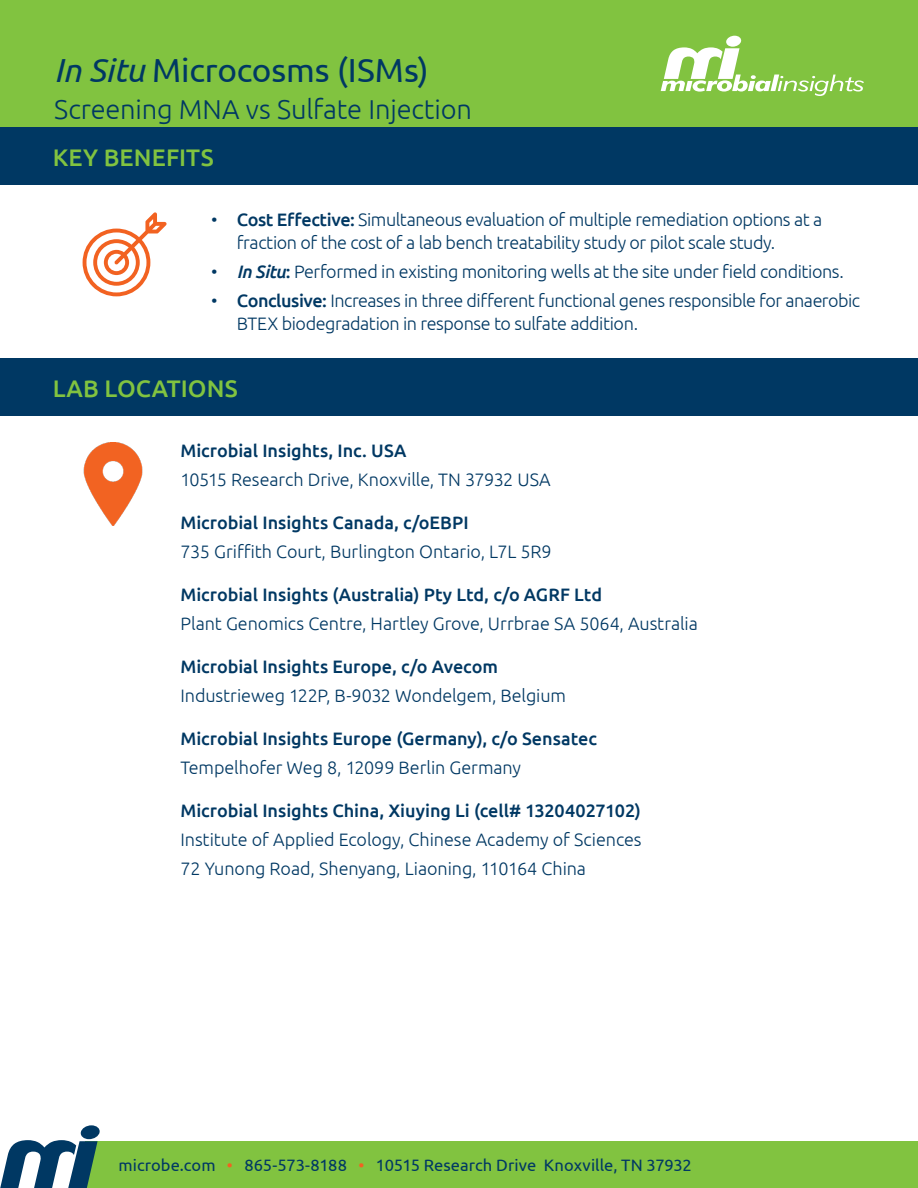
<style>
.page{position:relative;width:918px;height:1188px;background:#fff}
.page>*{position:absolute;margin:0;border:0;box-sizing:border-box;transform-origin:0 0}
.t1{font:33.3px "Ubuntu";letter-spacing:-.005em;color:#003863}
.t2{font:300 27.3px "Ubuntu";letter-spacing:-.005em;color:#003863}
.t3{font:500 24px "Ubuntu";letter-spacing:.005em;color:#81c340}
.t4{font:300 18px/22.5px "Ubuntu";letter-spacing:-.015em;color:#003863}
.t5{font:500 18px "Ubuntu";letter-spacing:-.005em;color:#003863}
.t6{font:16.5px "Ubuntu";color:#003863}
.s1{font-style:italic}
.s2{font-weight:500}
.s3{font-weight:500;font-style:italic}
.s4{color:#f26221}
</style>
<div class="page">
<div style="left:85px;top:1141px;width:833px;height:47px;background:#81c340"></div>
<svg style="left:0;top:1125px;width:100px;height:63px"></svg>
<svg style="left:83px;top:212px;width:84px;height:84px"></svg>
<div style="left:0;top:0;width:918px;height:145px;background:#81c340"></div>
<svg style="left:661px;top:36px;width:203px;height:60px"></svg>
<div style="left:0;top:128px;width:918px;height:57px;background:#003863"></div>
<div style="left:0;top:358px;width:918px;height:58px;background:#003863"></div>
<img style="left:83px;top:443px;width:60px;height:82px">
<p class="t1" style="left:54px;top:50px;width:376px"><span class="s1">In Situ</span> Microcosms (ISMs)</p>
<p class="t2" style="left:54px;top:93px;width:420px">Screening MNA vs Sulfate Injection</p>
<p class="t3" style="left:53px;top:142px;width:162px">KEY BENEFITS</p>
<p class="t4" style="left:237px;top:208px;width:587px;text-indent:-26px">• <span class="s2">Cost Effective:</span> Simultaneous evaluation of multiple remediation options at a fraction of the cost of a lab bench treatability study or pilot scale study.</p>
<p class="t4" style="left:211px;top:260px;width:634px">• <span class="s3">In Situ</span><span class="s2">:</span> Performed in existing monitoring wells at the site under field conditions.</p>
<p class="t4" style="left:237px;top:289px;width:625px;text-indent:-26px">• <span class="s2">Conclusive:</span> Increases in three different functional genes responsible for anaerobic<br>BTEX biodegradation in response to sulfate addition.</p>
<p class="t3" style="left:53px;top:373px;width:186px">LAB LOCATIONS</p>
<p class="t5" style="left:180px;top:439px;width:227px">Microbial Insights, Inc. USA</p>
<p class="t4" style="left:180px;top:468px;width:372px">10515 Research Drive, Knoxville, TN 37932 USA</p>
<p class="t5" style="left:180px;top:511px;width:290px">Microbial Insights Canada, c/oEBPI</p>
<p class="t4" style="left:180px;top:540px;width:373px">735 Griffith Court, Burlington Ontario, L7L 5R9</p>
<p class="t5" style="left:180px;top:583px;width:423px">Microbial Insights (Australia) Pty Ltd, c/o AGRF Ltd</p>
<p class="t4" style="left:180px;top:612px;width:519px">Plant Genomics Centre, Hartley Grove, Urrbrae SA 5064, Australia</p>
<p class="t5" style="left:180px;top:655px;width:319px">Microbial Insights Europe, c/o Avecom</p>
<p class="t4" style="left:180px;top:684px;width:387px">Industrieweg 122P, B-9032 Wondelgem, Belgium</p>
<p class="t5" style="left:180px;top:727px;width:418px">Microbial Insights Europe (Germany), c/o Sensatec</p>
<p class="t4" style="left:180px;top:756px;width:342px">Tempelhofer Weg 8, 12099 Berlin Germany</p>
<p class="t5" style="left:180px;top:799px;width:462px">Microbial Insights China, Xiuying Li (cell# 13204027102)</p>
<p class="t4" style="left:180px;top:828px;width:463px">Institute of Applied Ecology, Chinese Academy of Sciences</p>
<p class="t4" style="left:180px;top:857px;width:407px">72 Yunong Road, Shenyang, Liaoning, 110164 China</p>
<p class="t6" style="left:119px;top:1155px;width:575px">microbe.com <span class="s4">•</span> 865-573-8188 <span class="s4">•</span> 10515 Research Drive Knoxville, TN 37932</p>
</div>
